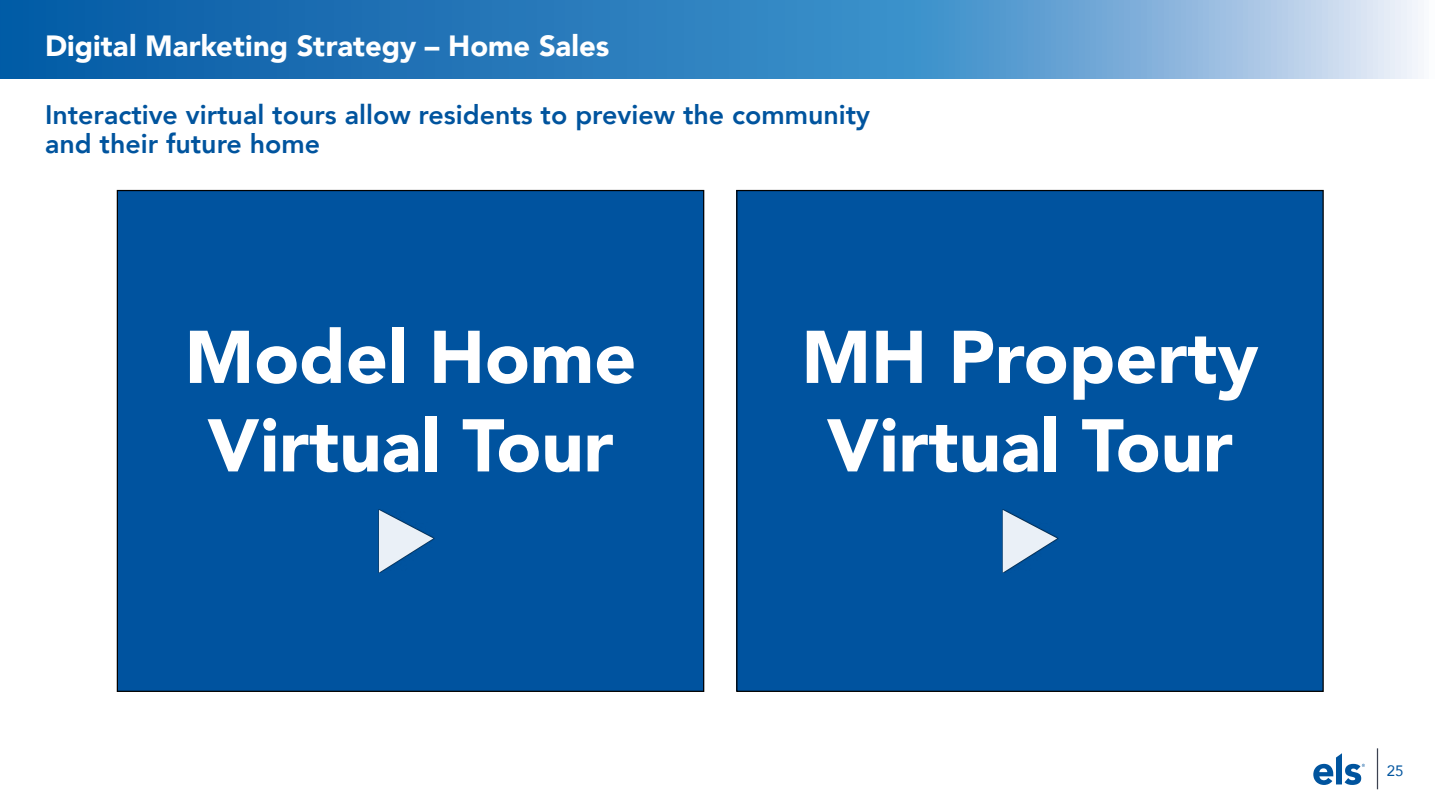
<style>
.page{position:relative;width:1440px;height:810px;background:#fff}
.page>*{position:absolute;margin:0;border:0;box-sizing:border-box;transform-origin:0 0}
.t1{font:900 73.75px/88.5px "Avenir";color:#fff;text-align:center}
.t2{font:900 29.25px "Avenir";color:#fff}
.t3{font:800 26.75px/29.2px "Avenir";color:#00549e}
.t4{font:15px "Avenir";color:#00549e}
</style>
<div class="page">
<svg style="left:0;top:0;width:1418px;height:79px;background:#478dc5"></svg>
<hr style="left:1377px;top:748px;width:1px;height:41px;background:#3c4250">
<svg style="left:1313px;top:753px;width:52px;height:32px"></svg>
<div style="left:117px;top:191px;width:587px;height:500px;background:#00539f"></div>
<svg style="left:379px;top:510px;width:54px;height:63px"></svg>
<div style="left:737px;top:191px;width:586px;height:500px;background:#00539f"></div>
<svg style="left:1003px;top:510px;width:54px;height:63px"></svg>
<p class="t2" style="left:45px;top:21px;width:566px">Digital Marketing Strategy – Home Sales</p>
<p class="t3" style="left:45px;top:100px;width:827px">Interactive virtual tours allow residents to preview the community and their future home</p>
<h1 class="t1" style="left:185px;top:311px;width:453px">Model Home<br>Virtual Tour</h1>
<h1 class="t1" style="left:801px;top:311px;width:459px">MH Property<br>Virtual Tour</h1>
<p class="t4" style="left:1387px;top:759px;width:18px">25</p>
</div>
